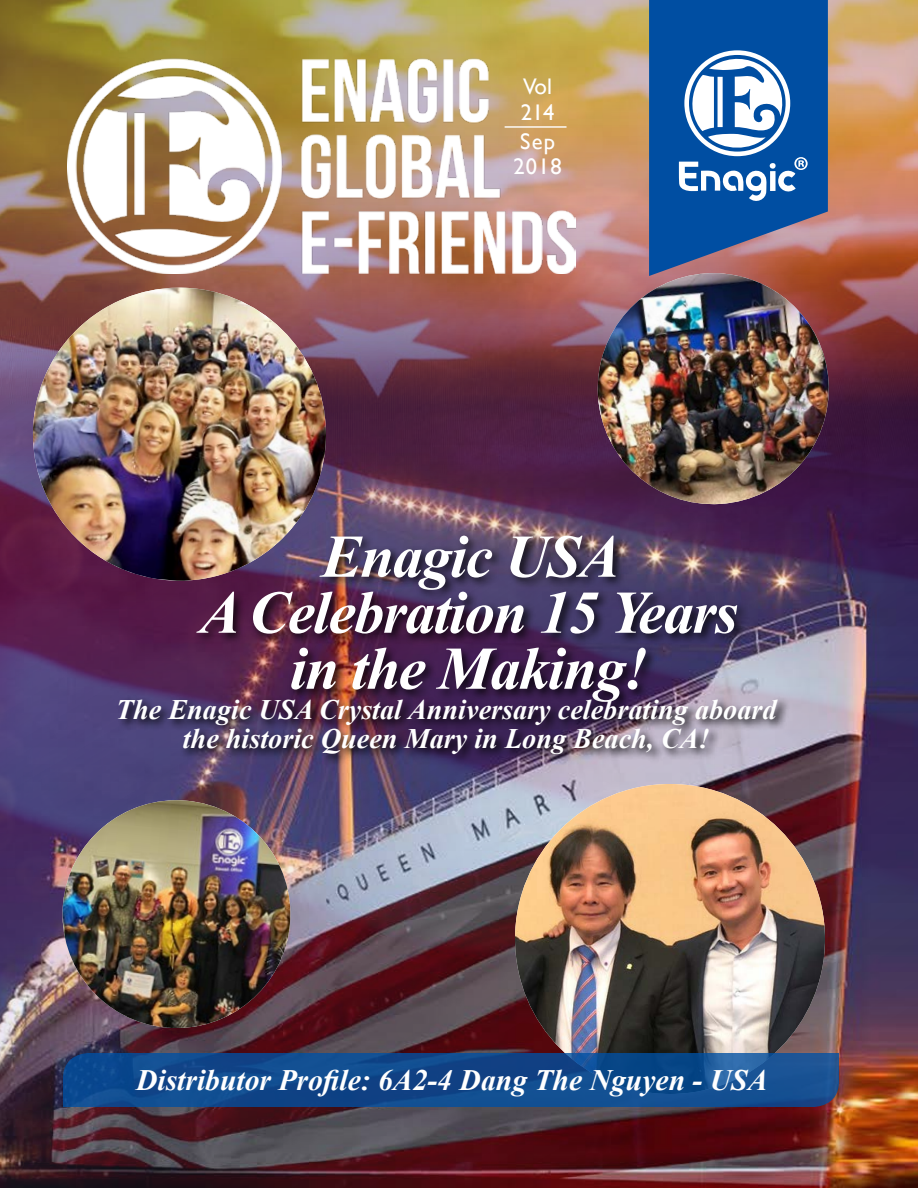
<style>
.page{position:relative;width:918px;height:1188px;background:#fff}
.page>*{position:absolute;margin:0;border:0;box-sizing:border-box;transform-origin:0 0}
.t1{font:italic 700 60.75px/55.9px "Times New Roman";letter-spacing:-.025em;color:#fff;text-align:center}
.t2{font:italic 700 29.7px "Times New Roman";color:#fff}
.t3{font:italic 700 28.2px/29px "Times New Roman";color:#fff;text-align:center}
.t4{font:22.65px/25.3px "Gill Sans";letter-spacing:.05em;color:#fff}
</style>
<div class="page">
<img style="left:0;top:0;width:918px;height:73px">
<img style="left:0;top:73px;width:918px;height:1115px">
<svg style="left:649px;top:0;width:179px;height:269px;background:#1f559a"></svg>
<svg style="left:679px;top:49px;width:129px;height:154px"></svg>
<img style="left:594px;top:273px;width:238px;height:235px">
<svg style="left:26px;top:281px;width:306px;height:306px;background:#7f474f"></svg>
<img style="left:27px;top:288px;width:305px;height:294px">
<img style="left:67px;top:55px;width:509px;height:218px">
<hr style="left:505px;top:126px;width:62px;height:2px;background:#fff">
<img style="left:515px;top:784px;width:310px;height:310px;border-radius:155px">
<svg style="left:58px;top:795px;width:237px;height:5px"></svg>
<img style="left:58px;top:800px;width:237px;height:233px">
<div style="left:193px;top:532px;width:556px;height:182px;background:#000;opacity:.8"></div>
<img style="left:116px;top:696px;width:673px;height:70px">
<svg style="left:63px;top:1053px;width:776px;height:54px;background:#124a8d"></svg>
<p class="t4" style="left:521px;top:74px;width:35px">Vol<br>214</p>
<p class="t4" style="left:513px;top:128px;width:50px;text-align:center">Sep<br>2018</p>
<h1 class="t1" style="left:200px;top:527px;width:540px">Enagic USA<br>A Celebration 15 Years in the Making!</h1>
<p class="t3" style="left:116px;top:694px;width:662px">The Enagic USA Crystal Anniversary celebrating aboard the historic Queen Mary in Long Beach, CA!</p>
<p class="t2" style="left:136px;top:1059px;width:633px">Distributor Profile: 6A2-4 Dang The Nguyen - USA</p>
</div>
